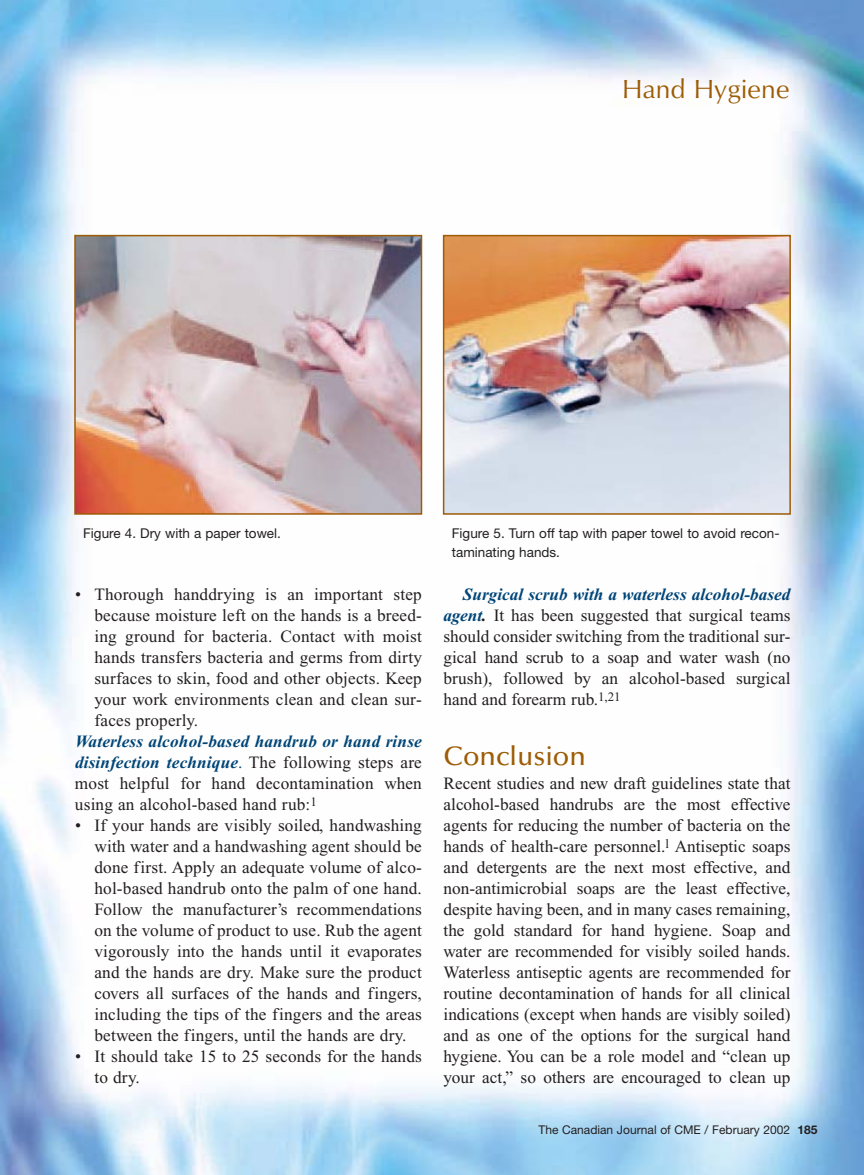
<style>
.page{position:relative;width:864px;height:1175px;background:#fff}
.page>*{position:absolute;margin:0;border:0;box-sizing:border-box;transform-origin:0 0}
.t1{font:27px "Optimum Roman DTC";color:#9d5c06}
.t2{font:500 27px "Optima";color:#9d5c06}
.t3{font:17.25px/21px "Times New Roman";letter-spacing:.01em;color:#231f20;text-align:justify}
.t4{font:13.5px/19.5px "Helvetica Neue";color:#231f20}
.t5{font:12px "Helvetica Neue";color:#231f20}
.s1{font-weight:700;font-style:italic;color:#004577}
.s2{color:#004577}
.s3{font-weight:700;font-style:italic}
.s4{font-weight:700}
</style>
<div class="page">
<img style="left:0;top:0;width:864px;height:1174px">
<img style="left:77px;top:238px;width:342px;height:273px">
<div style="left:74px;top:235px;width:348px;height:279px;border:2px solid #9d5c06"></div>
<img style="left:446px;top:238px;width:342px;height:273px">
<div style="left:443px;top:235px;width:348px;height:279px;border:2px solid #9d5c06"></div>
<h1 class="t1" style="left:622px;top:78px;width:169px">Hand Hygiene</h1>
<p class="t4" style="left:83px;top:524px;width:199px">Figure 4. Dry with a paper towel.</p>
<p class="t4" style="left:452px;top:524px;width:329px">Figure 5. Turn off tap with paper towel to avoid recon&shy;taminating hands.</p>
<p class="t3" style="left:94px;top:585px;width:329px;text-indent:-19px">• Thorough handdrying is an important step because moisture left on the hands is a breed&shy;ing ground for bacteria. Contact with moist hands transfers bacteria and germs from dirty surfaces to skin, food and other objects. Keep your work environments clean and clean sur&shy;faces properly.</p>
<p class="t3" style="left:75px;top:732px;width:348px"><span class="s1">Waterless alcohol-based handrub or hand rinse disinfection technique</span><span class="s2">.</span> The following steps are most helpful for hand decontamination when using an alcohol-based hand rub:<sup>1</sup></p>
<p class="t3" style="left:94px;top:816px;width:329px;text-indent:-19px">• If your hands are visibly soiled, handwashing with water and a handwashing agent should be done first. Apply an adequate volume of alco&shy;hol-based handrub onto the palm of one hand.<br>Follow the manufacturer’s recommendations on the volume of product to use. Rub the agent vigorously into the hands until it evaporates and the hands are dry. Make sure the product covers all surfaces of the hands and fingers, including the tips of the fingers and the areas between the fingers, until the hands are dry.</p>
<p class="t3" style="left:94px;top:1047px;width:329px;text-indent:-19px">• It should take 15 to 25 seconds for the hands to dry.</p>
<p class="t3" style="left:444px;top:585px;width:348px;text-indent:19px"><span class="s1">Surgical scrub with a waterless alcohol-based agent</span><span class="s3">.</span> It has been suggested that surgical teams should consider switching from the traditional sur&shy;gical hand scrub to a soap and water wash (no brush), followed by an alcohol-based surgical hand and forearm rub.<sup>1,21</sup></p>
<h1 class="t2" style="left:444px;top:745px;width:144px">Conclusion</h1>
<p class="t3" style="left:444px;top:774px;width:348px">Recent studies and new draft guidelines state that alcohol-based handrubs are the most effective agents for reducing the number of bacteria on the hands of health-care personnel.<sup>l</sup> Antiseptic soaps and detergents are the next most effective, and non-antimicrobial soaps are the least effective, despite having been, and in many cases remaining, the gold standard for hand hygiene. Soap and water are recommended for visibly soiled hands.<br>Waterless antiseptic agents are recommended for routine decontamination of hands for all clinical indications (except when hands are visibly soiled) and as one of the options for the surgical hand hygiene. You can be a role model and “clean up your act,” so others are encouraged to clean up</p>
<p class="t5" style="left:539px;top:1125px;width:280px">The Canadian Journal of CME / February 2002 <span class="s4">185</span></p>
</div>
